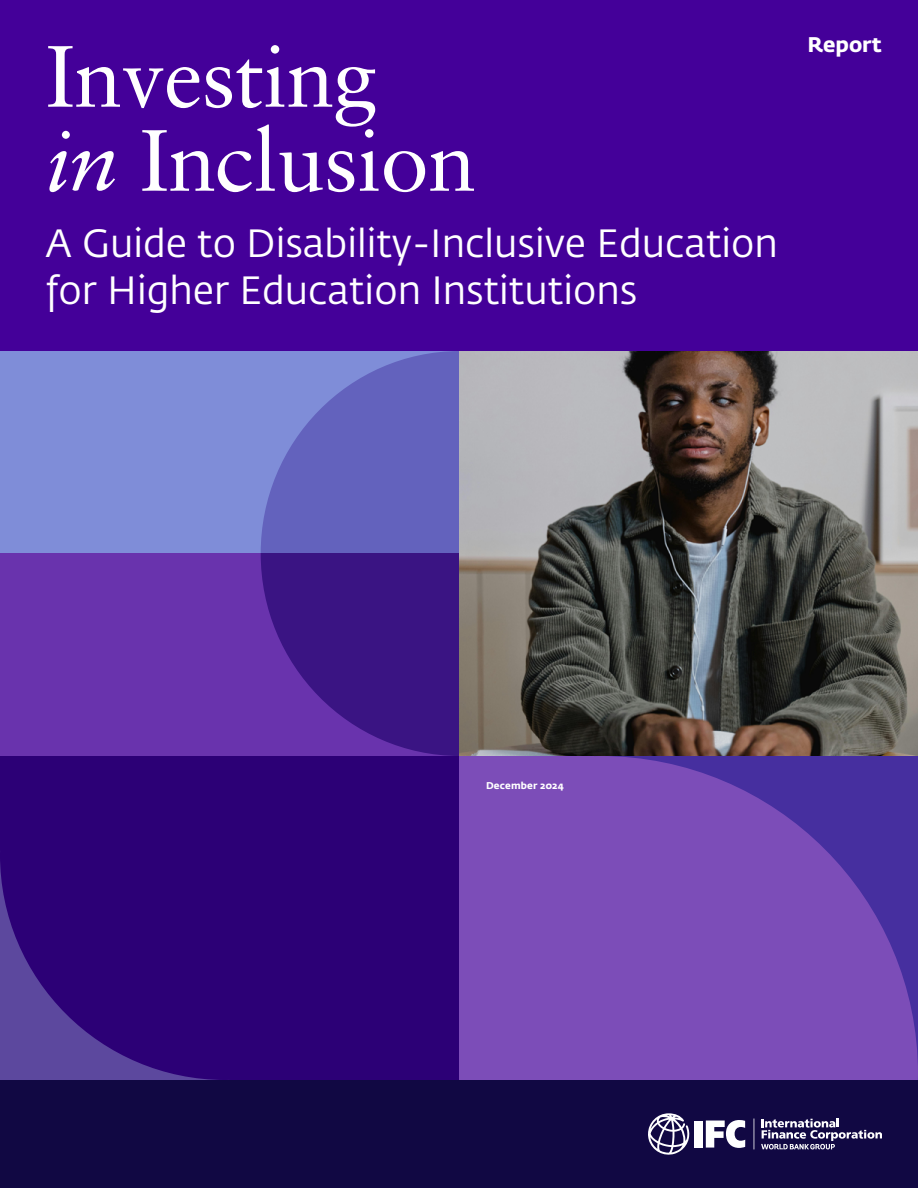
<style>
.page{position:relative;width:918px;height:1188px;background:#fff}
.page>*{position:absolute;margin:0;border:0;box-sizing:border-box;transform-origin:0 0}
.t1{font:87px/84px "Sabon LT Std";letter-spacing:-.01em;color:#fff}
.t2{font:39px/46.8px "Fedra Sans Std";color:#fff}
.t3{font:700 21px "Fedra Sans Std";color:#fff}
.t4{font:700 9.75px "Fedra Sans Std";letter-spacing:.02em;color:#fff}
.s1{font-family:"Sabon LT Pro";font-style:italic}
</style>
<div class="page">
<div style="left:0;top:1080px;width:918px;height:108px;background:#110843"></div>
<div style="left:0;top:0;width:918px;height:351px;background:#409"></div>
<div style="left:459px;top:756px;width:459px;height:324px;background:#7c4db8"></div>
<div style="left:0;top:351px;width:459px;height:203px;background:#7f8dd8"></div>
<div style="left:0;top:554px;width:459px;height:202px;background:#6933ad"></div>
<svg style="left:261px;top:351px;width:198px;height:405px"></svg>
<div style="left:694px;top:1121px;width:9px;height:27px;background:#fff"></div>
<svg style="left:706px;top:1120px;width:39px;height:28px"></svg>
<svg style="left:761px;top:1119px;width:121px;height:31px"></svg>
<hr style="left:754px;top:1118px;width:1px;height:32px;background:#fff">
<svg style="left:648px;top:1113px;width:42px;height:42px"></svg>
<div style="left:0;top:756px;width:459px;height:324px;background:#2c0076"></div>
<svg style="left:0;top:863px;width:217px;height:217px"></svg>
<img style="left:459px;top:351px;width:459px;height:405px">
<svg style="left:610px;top:756px;width:308px;height:308px"></svg>
<h1 class="t1" style="left:46px;top:34px;width:432px">Investing<br><span class="s1">in</span> Inclusion</h1>
<p class="t2" style="left:46px;top:221px;width:734px">A Guide to Disability-Inclusive Education for Higher Education Institutions</p>
<p class="t3" style="left:808px;top:31px;width:76px">Report</p>
<p class="t4" style="left:486px;top:779px;width:79px">December 2024</p>
</div>
